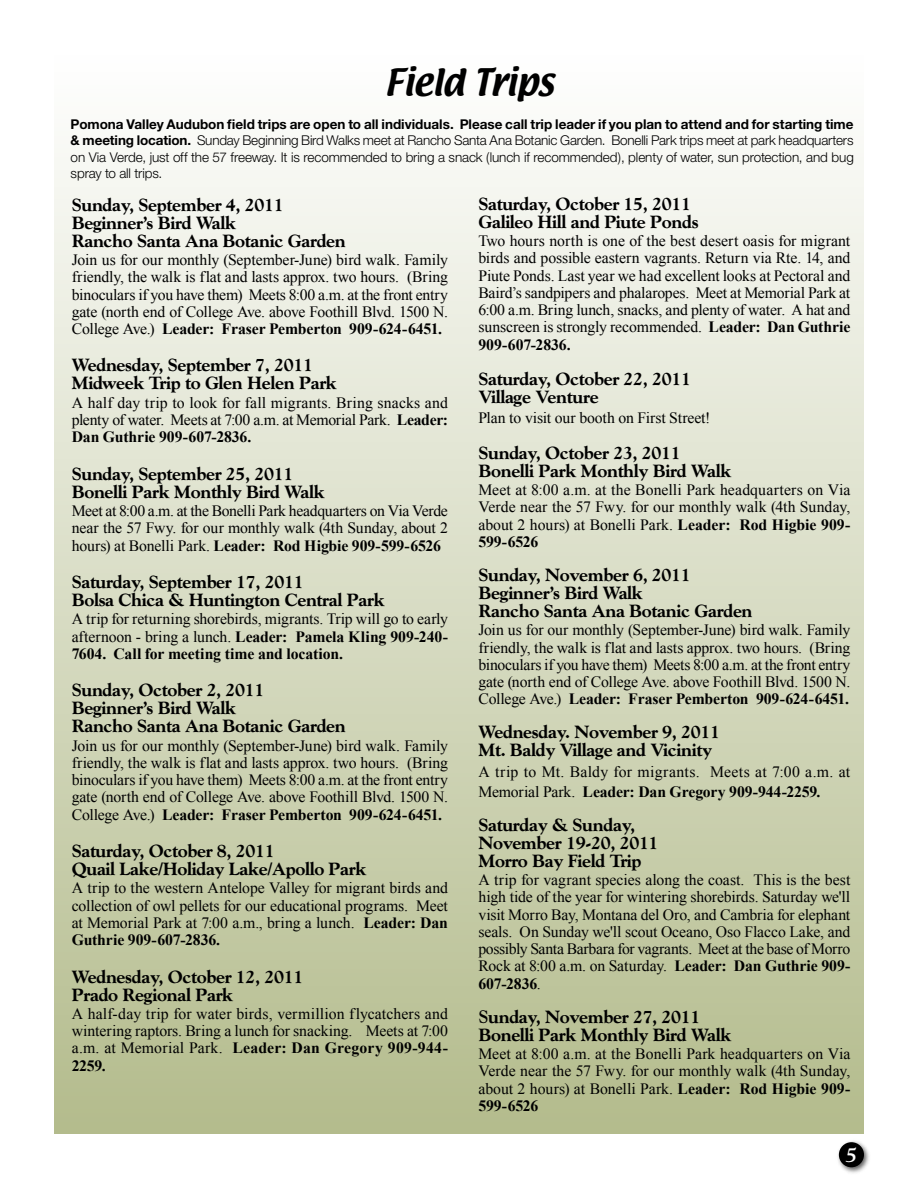
<style>
.page{position:relative;width:918px;height:1188px;background:#fff}
.page>*{position:absolute;margin:0;border:0;box-sizing:border-box;transform-origin:0 0}
.t1{font:33px "Textile";letter-spacing:-.02em;color:#000}
.t2{font:italic 700 21px "Goudy";color:#fff}
.t3{font:800 18px/18px "Goudy";letter-spacing:-.02em;color:#000}
.t4{font:15.75px/17.2px "Times New Roman";letter-spacing:-.01em;color:#000;text-align:justify}
.t5{font:15.75px/19.5px "Times New Roman";letter-spacing:.02em;color:#000}
.t6{font:300 13.5px/16.5px "Helvetica Neue";letter-spacing:-.01em;color:#000;text-align:justify}
.s1{font-weight:700}
</style>
<div class="page">
<div style="left:54px;top:50px;width:810px;height:1084px;background:linear-gradient(to bottom,#fff,#b3bb8c)"></div>
<div style="left:835px;top:1139px;width:37px;height:36px;background:#000;opacity:.65"></div>
<div style="left:840px;top:1143px;width:23px;height:24px;background:#000;border-radius:50%"></div>
<div style="left:839px;top:1142px;width:25px;height:25px;border:2px solid #000;border-radius:50%"></div>
<h1 class="t1" style="left:384px;top:60px;width:171px">Field Trips</h1>
<p class="t6" style="left:71px;top:115px;width:785px"><span class="s1">Pomona Valley Audubon field trips are open to all individuals. Please call trip leader if you plan to attend and for starting time &amp; meeting location.</span> Sunday Beginning Bird Walks meet at Rancho Santa Ana Botanic Garden. Bonelli Park trips meet at park headquarters on Via Verde, just off the 57 freeway. It is recommended to bring a snack (lunch if recommended), plenty of water, sun protection, and bug spray to all trips.</p>
<p class="t3" style="left:72px;top:195px;width:276px">Sunday, September 4, 2011<br>Beginner’s Bird Walk<br>Rancho Santa Ana Botanic Garden</p>
<p class="t4" style="left:72px;top:251px;width:378px">Join us for our monthly (September-June) bird walk. Family friendly, the walk is flat and lasts approx. two hours. (Bring binoculars if you have them) Meets 8:00 a.m. at the front entry gate (north end of College Ave. above Foothill Blvd. 1500 N.<br>College Ave.) <span class="s1">Leader: Fraser Pemberton 909-624-6451.</span></p>
<p class="t3" style="left:72px;top:356px;width:267px">Wednesday, September 7, 2011<br>Midweek Trip to Glen Helen Park</p>
<p class="t4" style="left:72px;top:394px;width:378px">A half day trip to look for fall migrants. Bring snacks and plenty of water. Meets at 7:00 a.m. at Memorial Park. <span class="s1">Leader:<br>Dan Guthrie 909-607-2836.</span></p>
<p class="t3" style="left:72px;top:464px;width:254px">Sunday, September 25, 2011<br>Bonelli Park Monthly Bird Walk</p>
<p class="t4" style="left:72px;top:502px;width:378px">Meet at 8:00 a.m. at the Bonelli Park headquarters on Via Verde near the 57 Fwy. for our monthly walk (4th Sunday, about 2 hours) at Bonelli Park. <span class="s1">Leader: Rod Higbie 909-599-6526</span></p>
<p class="t3" style="left:72px;top:573px;width:315px">Saturday, September 17, 2011<br>Bolsa Chica &amp; Huntington Central Park</p>
<p class="t4" style="left:72px;top:610px;width:378px">A trip for returning shorebirds, migrants. Trip will go to early afternoon - bring a lunch. <span class="s1">Leader: Pamela Kling 909-240- 7604. Call for meeting time and location.</span></p>
<p class="t3" style="left:72px;top:681px;width:276px">Sunday, October 2, 2011<br>Beginner’s Bird Walk<br>Rancho Santa Ana Botanic Garden</p>
<p class="t4" style="left:72px;top:736px;width:378px">Join us for our monthly (September-June) bird walk. Family friendly, the walk is flat and lasts approx. two hours. (Bring binoculars if you have them) Meets 8:00 a.m. at the front entry gate (north end of College Ave. above Foothill Blvd. 1500 N.<br>College Ave.) <span class="s1">Leader: Fraser Pemberton 909-624-6451.</span></p>
<p class="t3" style="left:72px;top:842px;width:296px">Saturday, October 8, 2011<br>Quail Lake/Holiday Lake/Apollo Park</p>
<p class="t4" style="left:72px;top:879px;width:378px">A trip to the western Antelope Valley for migrant birds and collection of owl pellets for our educational programs. Meet at Memorial Park at 7:00 a.m., bring a lunch. <span class="s1">Leader: Dan Guthrie 909-607-2836.</span></p>
<p class="t3" style="left:72px;top:967px;width:233px">Wednesday, October 12, 2011<br>Prado Regional Park</p>
<p class="t4" style="left:72px;top:1005px;width:378px">A half-day trip for water birds, vermillion flycatchers and wintering raptors. Bring a lunch for snacking. Meets at 7:00 a.m. at Memorial Park. <span class="s1">Leader: Dan Gregory 909-944- 2259.</span></p>
<p class="t3" style="left:478px;top:194px;width:222px">Saturday, October 15, 2011<br>Galileo Hill and Piute Ponds</p>
<p class="t4" style="left:478px;top:232px;width:374px">Two hours north is one of the best desert oasis for migrant birds and possible eastern vagrants. Return via Rte. 14, and Piute Ponds. Last year we had excellent looks at Pectoral and Baird’s sandpipers and phalaropes. Meet at Memorial Park at 6:00 a.m. Bring lunch, snacks, and plenty of water. A hat and sunscreen is strongly recommended. <span class="s1">Leader: Dan Guthrie 909-607-2836.</span></p>
<p class="t3" style="left:478px;top:369px;width:214px">Saturday, October 22, 2011<br>Village Venture</p>
<p class="t4" style="left:478px;top:409px;width:234px">Plan to visit our booth on First Street!</p>
<p class="t3" style="left:478px;top:443px;width:254px">Sunday, October 23, 2011<br>Bonelli Park Monthly Bird Walk</p>
<p class="t4" style="left:478px;top:481px;width:373px">Meet at 8:00 a.m. at the Bonelli Park headquarters on Via Verde near the 57 Fwy. for our monthly walk (4th Sunday, about 2 hours) at Bonelli Park. <span class="s1">Leader: Rod Higbie 909- 599-6526</span></p>
<p class="t3" style="left:478px;top:566px;width:276px">Sunday, November 6, 2011<br>Beginner’s Bird Walk<br>Rancho Santa Ana Botanic Garden</p>
<p class="t4" style="left:478px;top:621px;width:374px">Join us for our monthly (September-June) bird walk. Family friendly, the walk is flat and lasts approx. two hours. (Bring binoculars if you have them) Meets 8:00 a.m. at the front entry gate (north end of College Ave. above Foothill Blvd. 1500 N.<br>College Ave.) <span class="s1">Leader: Fraser Pemberton 909-624-6451.</span></p>
<p class="t3" style="left:478px;top:723px;width:243px">Wednesday. November 9, 2011<br>Mt. Baldy Village and Vicinity</p>
<p class="t5" style="left:478px;top:762px;width:373px">A trip to Mt. Baldy for migrants. Meets at 7:00 a.m. at<br>Memorial Park. <span class="s1">Leader: Dan Gregory 909-944-2259.</span></p>
<p class="t3" style="left:478px;top:815px;width:182px">Saturday &amp; Sunday,<br>November 19-20, 2011<br>Morro Bay Field Trip</p>
<p class="t4" style="left:478px;top:871px;width:373px">A trip for vagrant species along the coast. This is the best high tide of the year for wintering shorebirds. Saturday we'll visit Morro Bay, Montana del Oro, and Cambria for elephant seals. On Sunday we'll scout Oceano, Oso Flacco Lake, and possibly Santa Barbara for vagrants. Meet at the base of Morro Rock at 8:00 a.m. on Saturday. <span class="s1">Leader: Dan Guthrie 909- 607-2836</span>.</p>
<p class="t3" style="left:478px;top:1007px;width:254px"><span class="s1">S</span>unday, November 27, 2011<br>Bonelli Park Monthly Bird Walk</p>
<p class="t4" style="left:478px;top:1045px;width:374px">Meet at 8:00 a.m. at the Bonelli Park headquarters on Via Verde near the 57 Fwy. for our monthly walk (4th Sunday, about 2 hours) at Bonelli Park. <span class="s1">Leader: Rod Higbie 909- 599-6526</span></p>
<h2 class="t2" style="left:846px;top:1142px;width:13px">5</h2>
</div>
